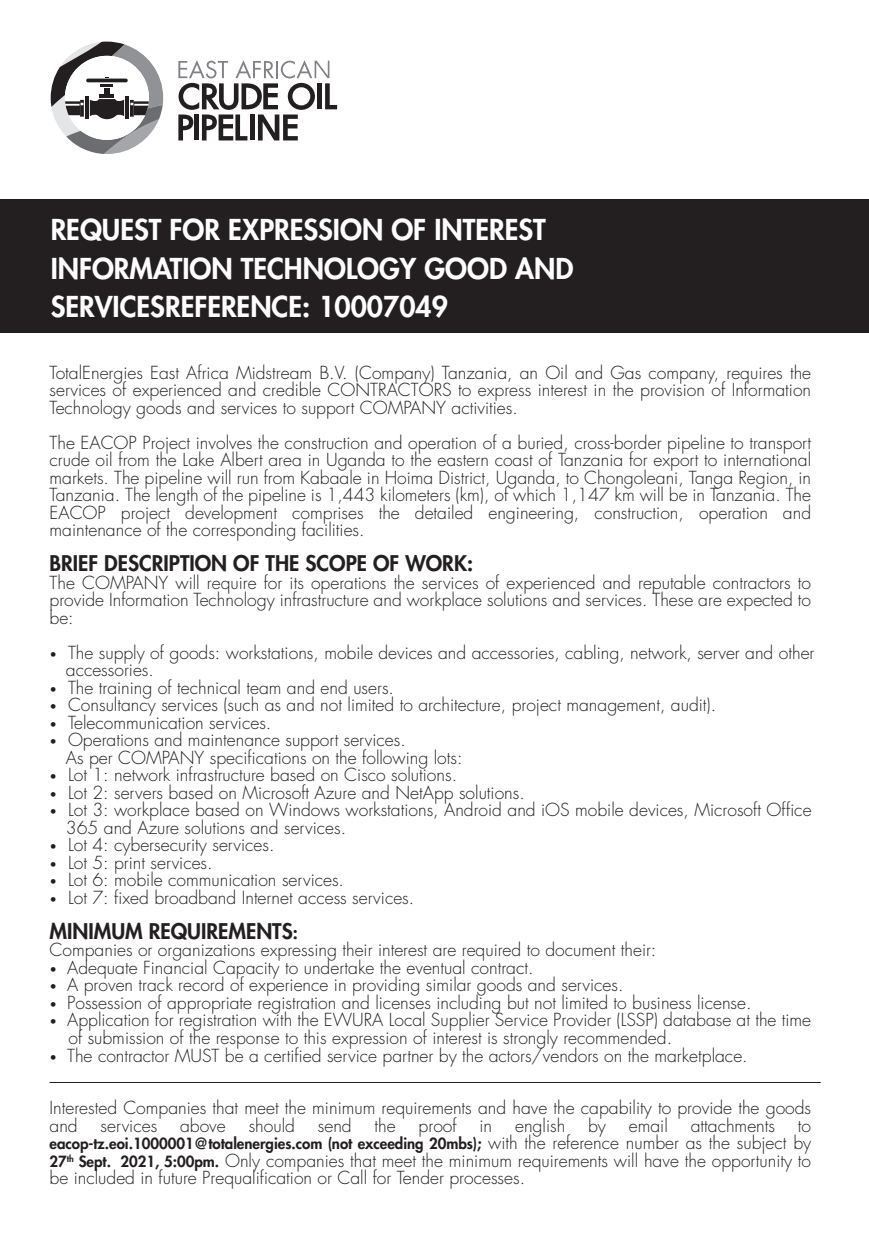
<style>
.page{position:relative;width:869px;height:1241px;background:#fff}
.page>*{position:absolute;margin:0;border:0;box-sizing:border-box;transform-origin:0 0}
.t1{font:800 28px/38.5px "Futura Std";color:#fff}
.t2{font:800 21px "Futura Std";color:#231f20}
.t3{font:300 17.5px/17.5px "Futura Std";color:#231f20}
.t4{font:800 15.05px "Futura Std";color:#231f20}
.s1{font-size:12.25px;color:#211e1e}
.s2{font-size:17.5px}
.s3{font-weight:300;font-size:17.5px}
.s4{font-weight:800;font-size:15.05px}
</style>
<div class="page">
<svg style="left:51px;top:42px;width:112px;height:112px"></svg>
<svg style="left:80px;top:100px;width:4px;height:17px"></svg>
<svg style="left:178px;top:60px;width:159px;height:80px"></svg>
<div style="left:0;top:199px;width:868px;height:134px;background:#231f20"></div>
<hr style="left:50px;top:1081px;width:770px;height:1px;background:#231f20">
<h1 class="t1" style="left:51px;top:210px;width:524px">REQUEST FOR EXPRESSION OF INTEREST<br>INFORMATION TECHNOLOGY GOOD AND<br>SERVICESREFERENCE: 10007049</h1>
<p class="t3" style="left:50px;top:364px;width:762px;text-align:justify">TotalEnergies East Africa Midstream B.V. (Company) Tanzania, an Oil and Gas company, requires the services of experienced and credible CONTRACTORS to express interest in the provision of Information Technology goods and services to support COMPANY activities.</p>
<p class="t3" style="left:50px;top:434px;width:762px;text-align:justify">The EACOP Project involves the construction and operation of a buried, cross-border pipeline to transport crude oil from the Lake Albert area in Uganda to the eastern coast of Tanzania for export to international markets. The pipeline will run from Kabaale in Hoima District, Uganda, to Chongoleani, Tanga Region, in Tanzania. The length of the pipeline is 1,443 kilometers (km), of which 1,147 km will be in Tanzania. The EACOP project development comprises the detailed engineering, construction, operation and maintenance of the corresponding facilities.</p>
<p class="t2" style="left:50px;top:550px;width:425px">BRIEF DESCRIPTION OF THE SCOPE OF WORK:</p>
<p class="t3" style="left:50px;top:574px;width:762px;text-align:justify">The COMPANY will require for its operations the services of experienced and reputable contractors to provide Information Technology infrastructure and workplace solutions and services. These are expected to be:</p>
<p class="t3" style="left:66px;top:644px;width:749px;text-indent:-16px"><span class="s1">•</span> The supply of goods: workstations, mobile devices and accessories, cabling, network, server and other accessories.</p>
<p class="t3" style="left:50px;top:679px;width:346px"><span class="s1">•</span> The training of technical team and end users.</p>
<p class="t3" style="left:50px;top:696px;width:667px"><span class="s1">•</span> Consultancy services (such as and not limited to architecture, project management, audit).</p>
<p class="t3" style="left:50px;top:714px;width:223px"><span class="s1">•</span> Telecommunication services.</p>
<p class="t3" style="left:66px;top:731px;width:398px;text-indent:-16px"><span class="s1">•</span> Operations and maintenance support services.<br>As per COMPANY specifications on the following lots:</p>
<p class="t3" style="left:50px;top:766px;width:409px"><span class="s1">•</span> Lot 1: network infrastructure based on Cisco solutions.</p>
<p class="t3" style="left:50px;top:784px;width:476px"><span class="s1">•</span> Lot 2: servers based on Microsoft Azure and NetApp solutions.</p>
<p class="t3" style="left:66px;top:801px;width:746px;text-indent:-16px"><span class="s1">•</span> Lot 3: workplace based on Windows workstations, Android and iOS mobile devices, Microsoft Office<br>365 and Azure solutions and services.</p>
<p class="t3" style="left:50px;top:836px;width:226px"><span class="s1">•</span> Lot 4: cybersecurity services.</p>
<p class="t3" style="left:50px;top:854px;width:164px"><span class="s1">•</span> Lot 5: print services.</p>
<p class="t3" style="left:50px;top:871px;width:296px"><span class="s1">•</span> Lot 6: mobile communication services.</p>
<p class="t3" style="left:50px;top:889px;width:366px"><span class="s1">•</span> Lot 7: fixed broadband Internet access services.</p>
<p class="t2" style="left:50px;top:917px;width:250px">MINIMUM REQUIREMENTS<span class="s2">:</span></p>
<p class="t3" style="left:50px;top:941px;width:608px">Companies or organizations expressing their interest are required to document their:</p>
<p class="t3" style="left:50px;top:959px;width:485px"><span class="s1">•</span> Adequate Financial Capacity to undertake the eventual contract.</p>
<p class="t3" style="left:50px;top:976px;width:575px"><span class="s1">•</span> A proven track record of experience in providing similar goods and services.</p>
<p class="t3" style="left:50px;top:994px;width:703px"><span class="s1">•</span> Possession of appropriate registration and licenses including but not limited to business license.</p>
<p class="t3" style="left:68px;top:1011px;width:743px;text-indent:-19px"><span class="s1">•</span> Application for registration with the EWURA Local Supplier Service Provider (LSSP) database at the time of submission of the response to this expression of interest is strongly recommended.</p>
<p class="t3" style="left:50px;top:1046px;width:699px"><span class="s1">•</span> The contractor MUST be a certified service partner by the actors/vendors on the marketplace.</p>
<p class="t3" style="left:50px;top:1099px;width:762px">Interested Companies that meet the minimum requirements and have the capability to provide the goods and</p>
<p class="t3" style="left:101px;top:1116px;width:58px">services</p>
<p class="t3" style="left:180px;top:1116px;width:47px">above</p>
<p class="t3" style="left:248px;top:1116px;width:48px">should</p>
<p class="t3" style="left:318px;top:1116px;width:35px">send</p>
<p class="t3" style="left:374px;top:1116px;width:23px">the</p>
<p class="t3" style="left:418px;top:1116px;width:40px">proof</p>
<p class="t3" style="left:479px;top:1116px;width:14px">in</p>
<p class="t3" style="left:515px;top:1116px;width:52px">english</p>
<p class="t3" style="left:588px;top:1116px;width:19px">by</p>
<p class="t3" style="left:628px;top:1116px;width:40px">email</p>
<p class="t3" style="left:690px;top:1116px;width:86px">attachments</p>
<p class="t3" style="left:797px;top:1116px;width:15px">to</p>
<p class="t4" style="left:50px;top:1133px;width:762px">eacop-tz.eoi.1000001@totalenergies.com (not exceeding 20mbs); <span class="s3">with the reference number as the subject by</span></p>
<p class="t3" style="left:50px;top:1151px;width:762px"><span class="s4">27</span><sup>th</sup> <span class="s4">Sept. 2021, 5:00pm.</span> Only companies that meet the minimum requirements will have the opportunity to be included in future Prequalification or Call for Tender processes.</p>
</div>
